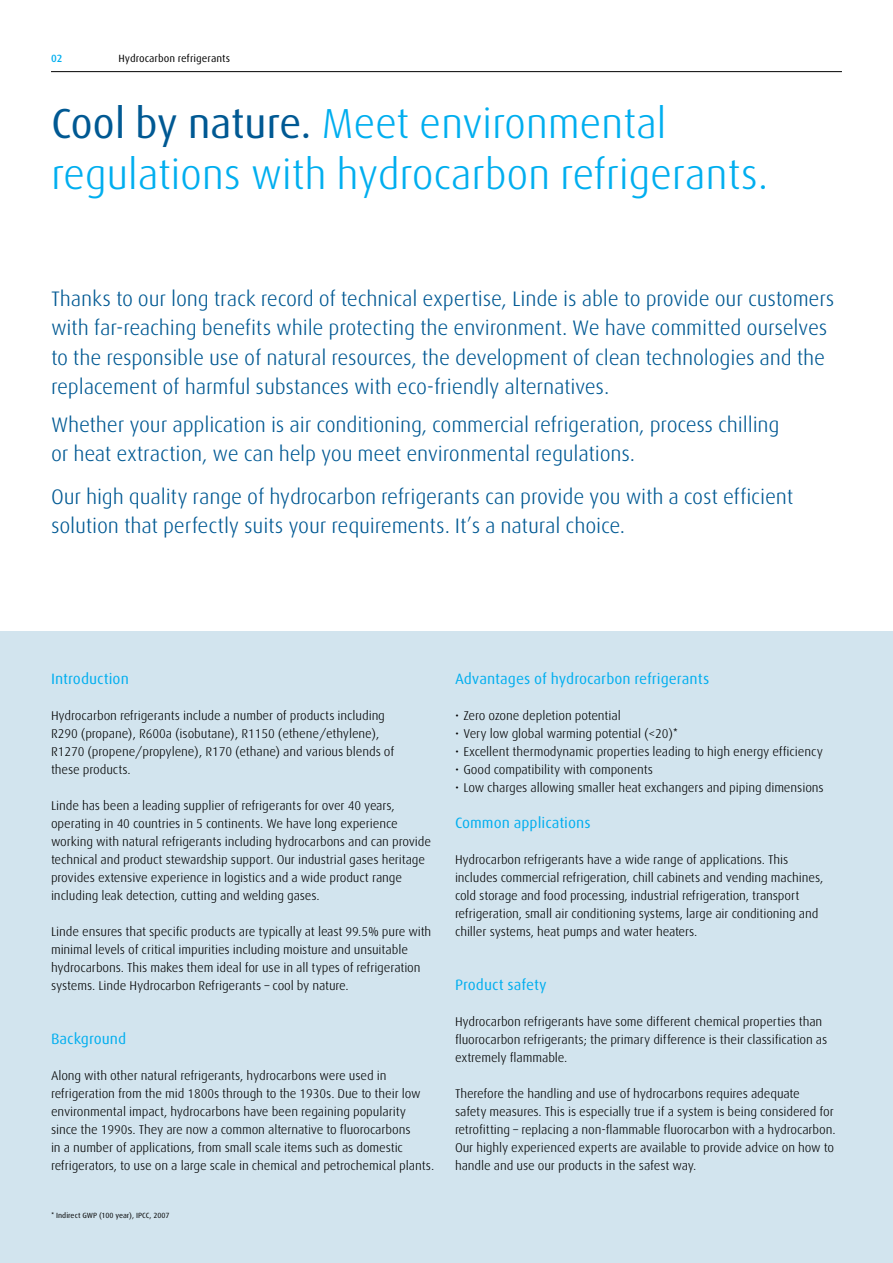
<style>
.page{position:relative;width:893px;height:1263px;background:#fff}
.page>*{position:absolute;margin:0;border:0;box-sizing:border-box;transform-origin:0 0}
.t1{font:300 42px/50.4px "Linde Dax Global";letter-spacing:-.01em;color:#00aeef}
.t2{font:300 21px/29.4px "Linde Dax Global";letter-spacing:-.01em;color:#005993}
.t3{font:15px "Linde Dax Global";color:#00aeef}
.t4{font:300 12.75px/18px "Linde Dax Global";letter-spacing:-.01em;color:#000}
.t5{font:10.5px "Linde Dax Global";color:#000}
.t6{font:500 10.5px "Linde Dax Global";color:#00aeef}
.t7{font:7.5px "Linde Dax Global";color:#000}
.s1{font-weight:400;color:#005993}
</style>
<div class="page">
<div style="left:0;top:631px;width:893px;height:632px;background:#d2e4ee"></div>
<hr style="left:51px;top:71px;width:791px;height:1px;background:#000">
<p class="t6" style="left:51px;top:52px;width:13px">02</p>
<p class="t5" style="left:118px;top:52px;width:113px">Hydrocarbon refrigerants</p>
<h1 class="t1" style="left:51px;top:99px;width:719px"><span class="s1">Cool by nature.</span> Meet environmental regulations with hydrocarbon refrigerants.</h1>
<p class="t2" style="left:51px;top:284px;width:785px">Thanks to our long track record of technical expertise, Linde is able to provide our customers with far-reaching benefits while protecting the environment. We have committed ourselves to the responsible use of natural resources, the development of clean technologies and the replacement of harmful substances with eco-friendly alternatives.</p>
<h2 class="t2" style="left:51px;top:410px;width:730px">Whether your application is air conditioning, commercial refrigeration, process chilling or heat extraction, we can help you meet environmental regulations.</h2>
<h2 class="t2" style="left:51px;top:482px;width:744px">Our high quality range of hydrocarbon refrigerants can provide you with a cost efficient solution that perfectly suits your requirements. It’s a natural choice.</h2>
<p class="t3" style="left:51px;top:670px;width:79px">Introduction</p>
<p class="t4" style="left:51px;top:707px;width:345px">Hydrocarbon refrigerants include a number of products including R290 (propane), R600a (isobutane), R1150 (ethene/ethylene), R1270 (propene/propylene), R170 (ethane) and various blends of these products.</p>
<p class="t4" style="left:51px;top:797px;width:382px">Linde has been a leading supplier of refrigerants for over 40 years, operating in 40 countries in 5 continents. We have long experience working with natural refrigerants including hydrocarbons and can provide technical and product stewardship support. Our industrial gases heritage provides extensive experience in logistics and a wide product range including leak detection, cutting and welding gases.</p>
<p class="t4" style="left:51px;top:923px;width:382px">Linde ensures that specific products are typically at least 99.5% pure with minimal levels of critical impurities including moisture and unsuitable hydrocarbons. This makes them ideal for use in all types of refrigeration systems. Linde Hydrocarbon Refrigerants – cool by nature.</p>
<p class="t3" style="left:51px;top:1030px;width:77px">Background</p>
<p class="t4" style="left:51px;top:1067px;width:385px">Along with other natural refrigerants, hydrocarbons were used in refrigeration from the mid 1800s through to the 1930s. Due to their low environmental impact, hydrocarbons have been regaining popularity since the 1990s. They are now a common alternative to fluorocarbons<br>in a number of applications, from small scale items such as domestic refrigerators, to use on a large scale in chemical and petrochemical plants.</p>
<p class="t7" style="left:51px;top:1211px;width:120px">* Indirect GWP (100 year), IPCC, 2007</p>
<p class="t3" style="left:455px;top:670px;width:256px">Advantages of hydrocarbon refrigerants</p>
<p class="t4" style="left:455px;top:707px;width:167px">• Zero ozone depletion potential</p>
<p class="t4" style="left:455px;top:725px;width:225px">• Very low global warming potential (&lt;20)*</p>
<p class="t4" style="left:455px;top:743px;width:369px">• Excellent thermodynamic properties leading to high energy efficiency</p>
<p class="t4" style="left:455px;top:761px;width:200px">• Good compatibility with components</p>
<p class="t4" style="left:455px;top:779px;width:370px">• Low charges allowing smaller heat exchangers and piping dimensions</p>
<p class="t3" style="left:455px;top:814px;width:137px">Common applications</p>
<p class="t4" style="left:455px;top:851px;width:370px">Hydrocarbon refrigerants have a wide range of applications. This includes commercial refrigeration, chill cabinets and vending machines, cold storage and food processing, industrial refrigeration, transport refrigeration, small air conditioning systems, large air conditioning and chiller systems, heat pumps and water heaters.</p>
<p class="t3" style="left:455px;top:976px;width:93px">Product safety</p>
<p class="t4" style="left:455px;top:1013px;width:374px">Hydrocarbon refrigerants have some different chemical properties than fluorocarbon refrigerants; the primary difference is their classification as extremely flammable.</p>
<p class="t4" style="left:455px;top:1085px;width:382px">Therefore the handling and use of hydrocarbons requires adequate<br>safety measures. This is especially true if a system is being considered for retrofitting – replacing a non-flammable fluorocarbon with a hydrocarbon.<br>Our highly experienced experts are available to provide advice on how to handle and use our products in the safest way.</p>
</div>
